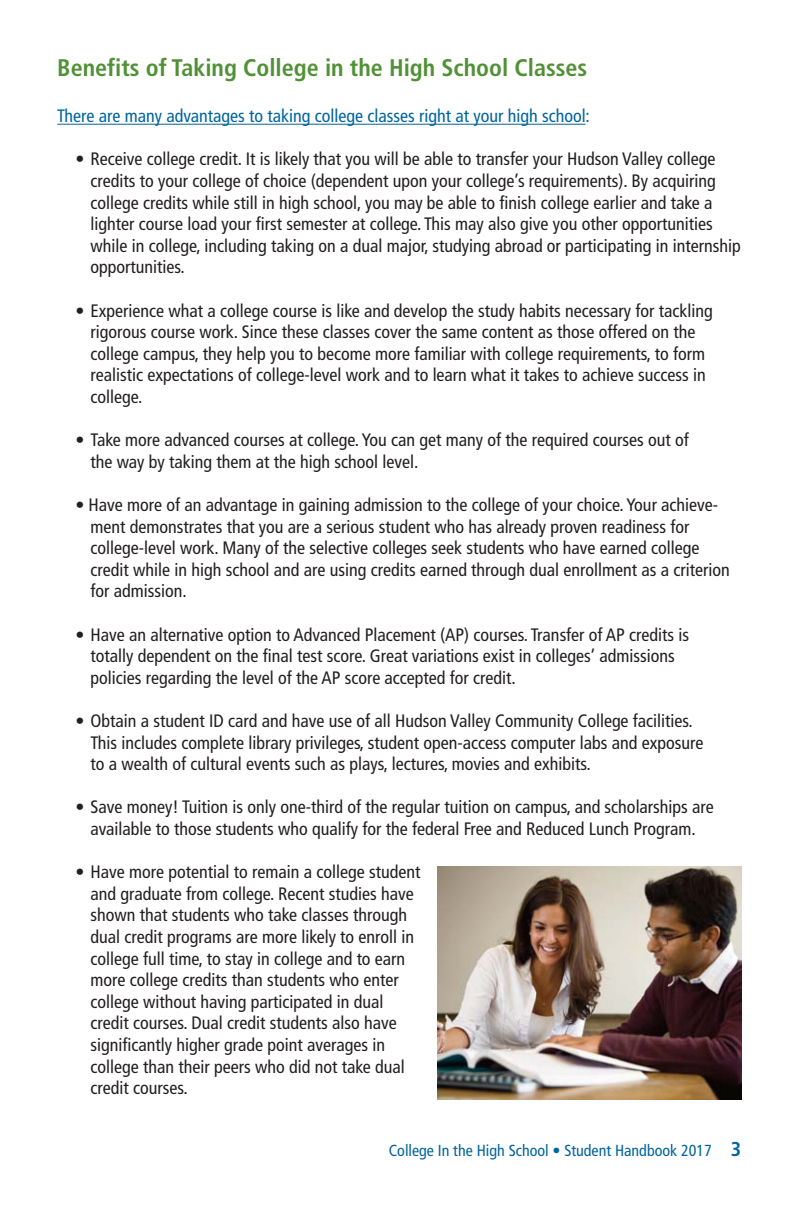
<style>
.page{position:relative;width:792px;height:1224px;background:#fff}
.page>*{position:absolute;margin:0;border:0;box-sizing:border-box;transform-origin:0 0}
.t1{font:700 condensed 24px "Frutiger";color:#519136}
.t2{font:condensed 18px/21.6px "Frutiger";color:#231f20}
.t3{font:condensed 18px "Frutiger";color:#00649d}
.t4{font:condensed 16px "Frutiger";color:#00649d}
.s1{font-weight:700;font-size:20px}
</style>
<div class="page">
<hr style="left:57px;top:124px;width:529px;height:1px;background:#00649d">
<img style="left:438px;top:866px;width:303px;height:233px">
<h1 class="t1" style="left:57px;top:58px;width:532px">Benefits of Taking College in the High School Classes</h1>
<p class="t3" style="left:57px;top:109px;width:534px">There are many advantages to taking college classes right at your high school:</p>
<p class="t2" style="left:91px;top:150px;width:652px;text-indent:-15px">• Receive college credit. It is likely that you will be able to transfer your Hudson Valley college credits to your college of choice (dependent upon your college’s requirements). By acquiring college credits while still in high school, you may be able to finish college earlier and take a lighter course load your first semester at college. This may also give you other opportunities while in college, including taking on a dual major, studying abroad or participating in internship opportunities.</p>
<p class="t2" style="left:91px;top:301px;width:624px;text-indent:-15px">• Experience what a college course is like and develop the study habits necessary for tackling rigorous course work. Since these classes cover the same content as those offered on the college campus, they help you to become more familiar with college requirements, to form realistic expectations of college-level work and to learn what it takes to achieve success in college.</p>
<p class="t2" style="left:91px;top:431px;width:600px;text-indent:-15px">• Take more advanced courses at college. You can get many of the required courses out of the way by taking them at the high school level.</p>
<p class="t2" style="left:91px;top:495px;width:641px;text-indent:-15px">• Have more of an advantage in gaining admission to the college of your choice. Your achieve&shy;ment demonstrates that you are a serious student who has already proven readiness for college-level work. Many of the selective colleges seek students who have earned college credit while in high school and are using credits earned through dual enrollment as a criterion for admission.</p>
<p class="t2" style="left:91px;top:625px;width:600px;text-indent:-15px">• Have an alternative option to Advanced Placement (AP) courses. Transfer of AP credits is totally dependent on the final test score. Great variations exist in colleges’ admissions policies regarding the level of the AP score accepted for credit.</p>
<p class="t2" style="left:91px;top:711px;width:614px;text-indent:-15px">• Obtain a student ID card and have use of all Hudson Valley Community College facilities.<br>This includes complete library privileges, student open-access computer labs and exposure to a wealth of cultural events such as plays, lectures, movies and exhibits.</p>
<p class="t2" style="left:75px;top:798px;width:640px;text-align:center">• Save money! Tuition is only one-third of the regular tuition on campus, and scholarships are available to those students who qualify for the federal Free and Reduced Lunch Program.</p>
<p class="t2" style="left:91px;top:863px;width:331px;text-indent:-15px">• Have more potential to remain a college student and graduate from college. Recent studies have shown that students who take classes through dual credit programs are more likely to enroll in college full time, to stay in college and to earn more college credits than students who enter college without having participated in dual credit courses. Dual credit students also have significantly higher grade point averages in college than their peers who did not take dual credit courses.</p>
<p class="t4" style="left:389px;top:1144px;width:354px">College In the High School • Student Handbook 2017 <span class="s1">3</span></p>
</div>
